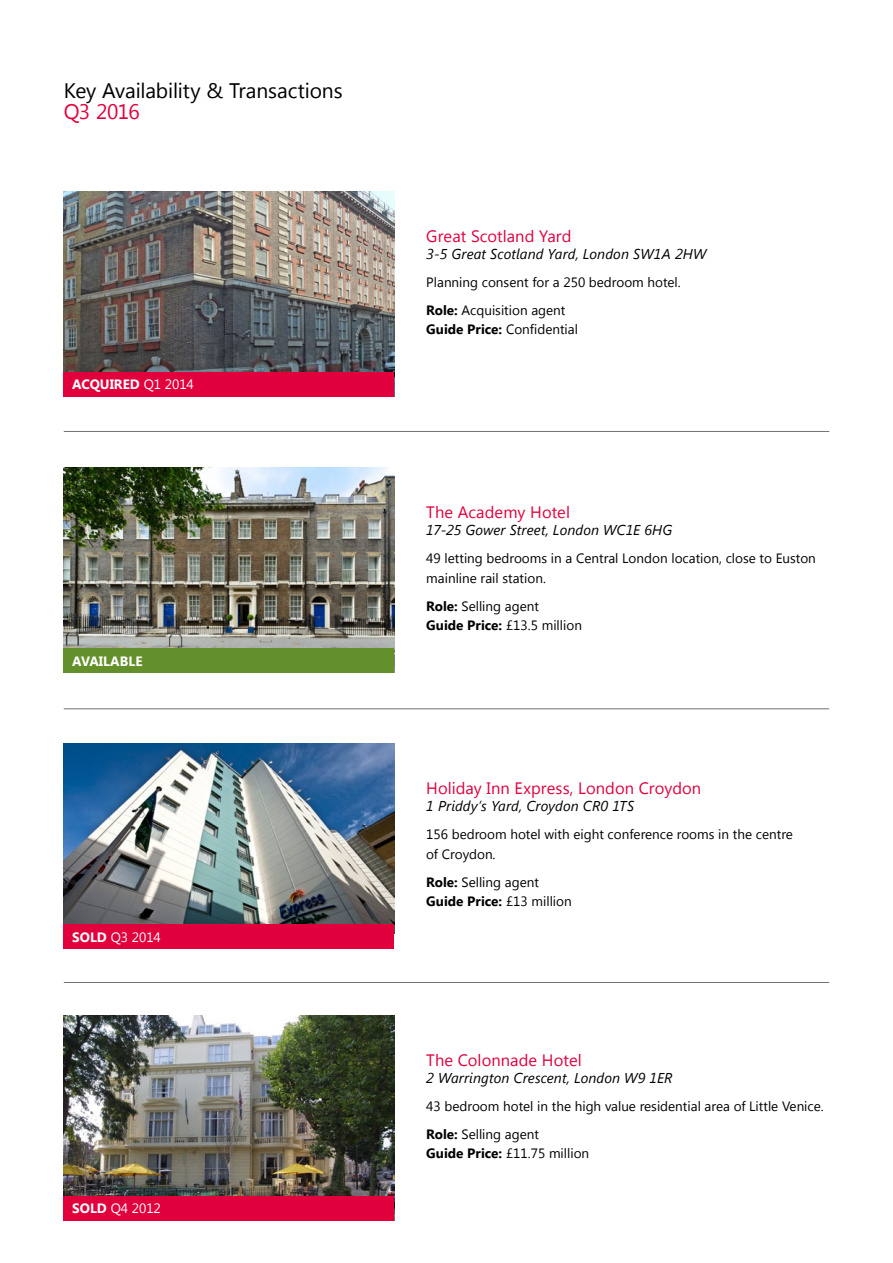
<style>
.page{position:relative;width:893px;height:1263px;background:#fff}
.page>*{position:absolute;margin:0;border:0;box-sizing:border-box;transform-origin:0 0}
.t1{font:21px "Segoe UI";letter-spacing:-.005em;color:#000}
.t2{font:21px "Segoe UI";letter-spacing:-.03em;color:#e2003c}
.t3{font:16.5px "Segoe UI";letter-spacing:.005em;color:#e2003c}
.t4{font:italic 14.25px "Segoe UI";letter-spacing:.01em;color:#000}
.t5{font:13.5px/19.5px "Segoe UI";color:#000}
.t6{font:13.5px "Segoe UI";color:#fff}
.t7{font:700 13.5px "Segoe UI";color:#fff}
.s1{font-weight:700}
</style>
<div class="page">
<img style="left:64px;top:191px;width:330px;height:181px">
<div style="left:64px;top:372px;width:330px;height:24px;background:#e2003c"></div>
<img style="left:64px;top:1015px;width:330px;height:181px">
<div style="left:64px;top:1196px;width:330px;height:24px;background:#e2003c"></div>
<img style="left:64px;top:744px;width:330px;height:181px">
<div style="left:64px;top:925px;width:330px;height:24px;background:#e2003c"></div>
<img style="left:64px;top:468px;width:330px;height:181px">
<hr style="left:64px;top:708px;width:765px;height:1px;background:#707172">
<hr style="left:64px;top:431px;width:765px;height:1px;background:#707172">
<hr style="left:64px;top:982px;width:765px;height:1px;background:#707172">
<div style="left:64px;top:649px;width:330px;height:24px;background:#63902b"></div>
<h1 class="t1" style="left:64px;top:76px;width:280px">Key Availability &amp; Transactions</h1>
<h1 class="t2" style="left:64px;top:97px;width:77px">Q3 2016</h1>
<p class="t7" style="left:72px;top:375px;width:46px">Acquired</p>
<p class="t6" style="left:144px;top:375px;width:52px">Q1 2014</p>
<p class="t7" style="left:72px;top:651px;width:72px">AVAILABLE</p>
<p class="t6" style="left:72px;top:928px;width:90px"><span class="s1">SOLD</span> Q3 2014</p>
<p class="t6" style="left:72px;top:1199px;width:90px"><span class="s1">SOLD</span> Q4 2012</p>
<p class="t3" style="left:426px;top:224px;width:147px">Great Scotland Yard</p>
<p class="t4" style="left:426px;top:244px;width:282px">3-5 Great Scotland Yard, London SW1A 2HW</p>
<p class="t5" style="left:426px;top:267px;width:256px;line-height:28px">Planning consent for a 250 bedroom hotel.<br><span class="s1">Role:</span> Acquisition agent</p>
<p class="t5" style="left:426px;top:319px;width:153px"><span class="s1">Guide Price:</span> Confidential</p>
<p class="t3" style="left:426px;top:501px;width:145px">The Academy Hotel</p>
<p class="t4" style="left:426px;top:520px;width:247px">17-25 Gower Street, London WC1E 6HG</p>
<p class="t5" style="left:426px;top:548px;width:391px">49 letting bedrooms in a Central London location, close to Euston mainline rail station.</p>
<p class="t5" style="left:426px;top:595px;width:157px"><span class="s1">Role:</span> Selling agent<br><span class="s1">Guide Price:</span> £13.5 million</p>
<p class="t3" style="left:426px;top:777px;width:276px">Holiday Inn Express, London Croydon</p>
<p class="t4" style="left:426px;top:796px;width:209px">1 Priddy’s Yard, Croydon CR0 1TS</p>
<p class="t5" style="left:426px;top:824px;width:368px">156 bedroom hotel with eight conference rooms in the centre of Croydon.</p>
<p class="t5" style="left:426px;top:872px;width:147px"><span class="s1">Role:</span> Selling agent<br><span class="s1">Guide Price:</span> £13 million</p>
<p class="t3" style="left:426px;top:1048px;width:157px">The Colonnade Hotel</p>
<p class="t4" style="left:426px;top:1068px;width:248px">2 Warrington Crescent, London W9 1ER</p>
<p class="t5" style="left:426px;top:1091px;width:399px;line-height:28px">43 bedroom hotel in the high value residential area of Little Venice.<br><span class="s1">Role:</span> Selling agent</p>
<p class="t5" style="left:426px;top:1143px;width:164px"><span class="s1">Guide Price:</span> £11.75 million</p>
</div>
